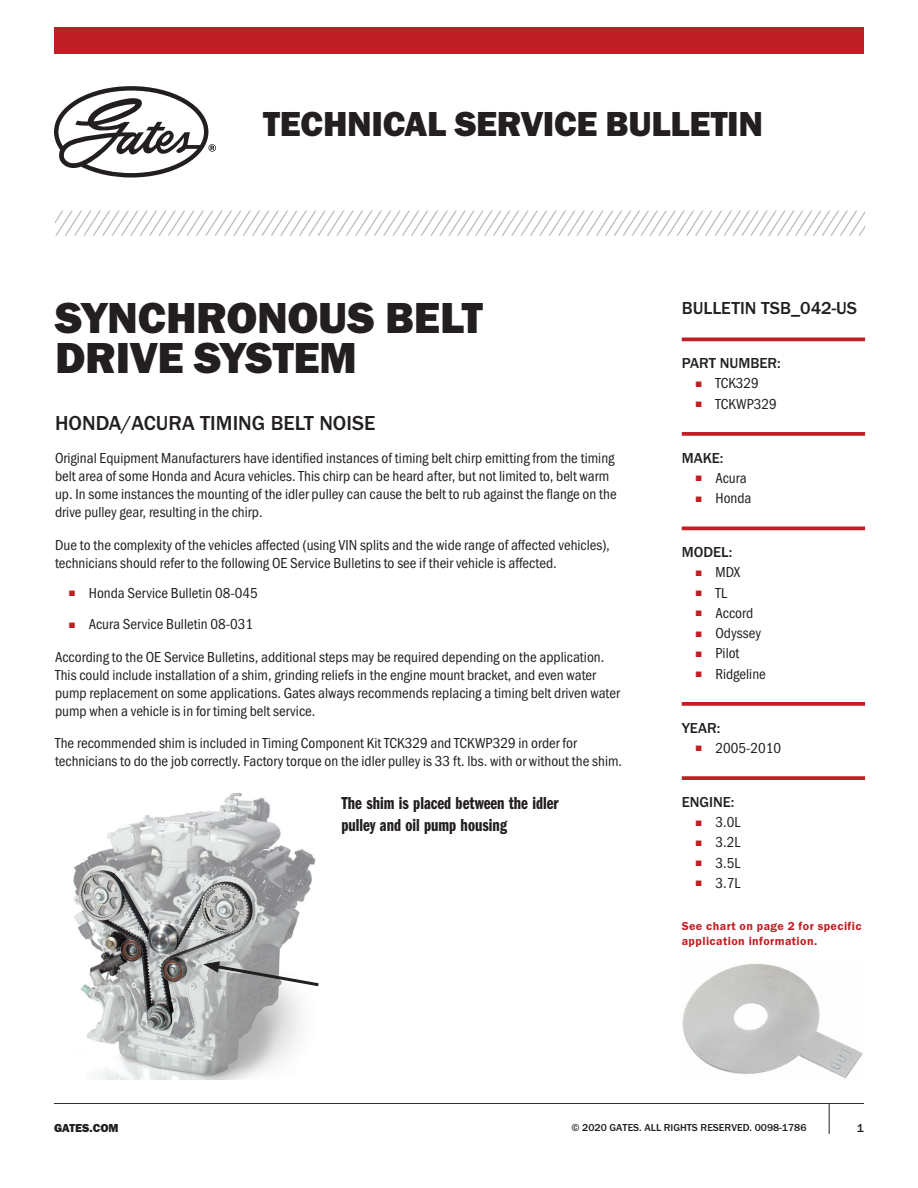
<style>
.page{position:relative;width:918px;height:1188px;background:#fff}
.page>*{position:absolute;margin:0;border:0;box-sizing:border-box;transform-origin:0 0}
._10pt_Tech_Body{font:45px/40.5px "Franklin Gothic URW Hea";letter-spacing:-.01em;color:#231f20}
.t1{font:36px "Franklin Gothic URW Hea";letter-spacing:-.01em;color:#231f20}
._10pt_Tech_Body-2{font:500 21px "Franklin Gothic URW";color:#231f20}
.t2{font:18px/21.6px "Franklin Gothic URW Com Dem";color:#231f20}
._14pt_Tech_Subhead{font:500 18px "Franklin Gothic URW";color:#231f20}
._10pt_Tech_Body-3{font:15px/18px "Franklin Gothic URW Con Boo";color:#231f20}
._10pt_Tech_Sidebar_C{font:500 15px "Franklin Gothic URW";color:#231f20}
._8pt_Tech_Image_Cred{font:12px/15px "Franklin Gothic URW Dem";letter-spacing:.035em;color:#c02025}
.t3{font:12px "Franklin Gothic URW Hea";color:#231f20}
.t4{font:500 12px "Franklin Gothic URW";color:#231f20}
.t5{font:500 10.5px "Franklin Gothic URW";color:#231f20}
.s1{font-family:"Times New Roman";font-size:12px;color:#c02025}
</style>
<div class="page">
<hr style="left:829px;top:1104px;width:1px;height:30px;background:#231f20">
<hr style="left:54px;top:1103px;width:810px;height:1px;background:#231f20">
<img style="left:682px;top:963px;width:181px;height:116px">
<svg style="left:682px;top:337px;width:183px;height:4px"></svg>
<svg style="left:682px;top:432px;width:183px;height:4px"></svg>
<svg style="left:682px;top:526px;width:183px;height:4px"></svg>
<svg style="left:682px;top:702px;width:183px;height:4px"></svg>
<svg style="left:682px;top:776px;width:183px;height:4px"></svg>
<img style="left:73px;top:792px;width:243px;height:288px">
<svg style="left:203px;top:961px;width:116px;height:27px"></svg>
<svg style="left:54px;top:86px;width:162px;height:92px"></svg>
<div style="left:54px;top:27px;width:810px;height:27px;background:#c02025"></div>
<svg style="left:55px;top:211px;width:810px;height:25px"></svg>
<h2 class="t1" style="left:263px;top:101px;width:501px">TECHNICAL SERVICE BULLETIN</h2>
<p class="_10pt_Tech_Body" style="left:55px;top:296px;width:429px">SYNCHRONOUS BELT<br>DRIVE SYSTEM</p>
<p class="_10pt_Tech_Body-2" style="left:55px;top:410px;width:322px">HONDA/ACURA TIMING BELT NOISE</p>
<p class="_10pt_Tech_Body-3" style="left:55px;top:449px;width:563px">Original Equipment Manufacturers have identified instances of timing belt chirp emitting from the timing belt area of some Honda and Acura vehicles. This chirp can be heard after, but not limited to, belt warm up. In some instances the mounting of the idler pulley can cause the belt to rub against the flange on the drive pulley gear, resulting in the chirp.</p>
<p class="_10pt_Tech_Body-3" style="left:55px;top:535px;width:556px">Due to the complexity of the vehicles affected (using VIN splits and the wide range of affected vehicles), technicians should refer to the following OE Service Bulletins to see if their vehicle is affected.</p>
<p class="_10pt_Tech_Body-3" style="left:69px;top:583px;width:191px"><span class="s1">■</span> Honda Service Bulletin 08-045</p>
<p class="_10pt_Tech_Body-3" style="left:69px;top:615px;width:186px"><span class="s1">■</span> Acura Service Bulletin 08-031</p>
<p class="_10pt_Tech_Body-3" style="left:55px;top:648px;width:566px">According to the OE Service Bulletins, additional steps may be required depending on the application.<br>This could include installation of a shim, grinding reliefs in the engine mount bracket, and even water pump replacement on some applications. Gates always recommends replacing a timing belt driven water pump when a vehicle is in for timing belt service.</p>
<p class="_10pt_Tech_Body-3" style="left:55px;top:734px;width:569px">The recommended shim is included in Timing Component Kit TCK329 and TCKWP329 in order for technicians to do the job correctly. Factory torque on the idler pulley is 33 ft. lbs. with or without the shim.</p>
<p class="t2" style="left:341px;top:791px;width:219px">The shim is placed between the idler pulley and oil pump housing</p>
<p class="_14pt_Tech_Subhead" style="left:682px;top:297px;width:177px">BULLETIN TSB_042-US</p>
<p class="_10pt_Tech_Sidebar_C" style="left:682px;top:354px;width:101px">PART NUMBER:</p>
<p class="_10pt_Tech_Body-3" style="left:695px;top:374px;width:65px"><span class="s1">■</span> TCK329</p>
<p class="_10pt_Tech_Body-3" style="left:695px;top:395px;width:83px"><span class="s1">■</span> TCKWP329</p>
<p class="_10pt_Tech_Sidebar_C" style="left:682px;top:448px;width:43px">MAKE:</p>
<p class="_10pt_Tech_Body-3" style="left:695px;top:469px;width:53px"><span class="s1">■</span> Acura</p>
<p class="_10pt_Tech_Body-3" style="left:695px;top:489px;width:58px"><span class="s1">■</span> Honda</p>
<p class="_10pt_Tech_Sidebar_C" style="left:682px;top:543px;width:52px">MODEL:</p>
<p class="_10pt_Tech_Body-3" style="left:695px;top:563px;width:47px"><span class="s1">■</span> MDX</p>
<p class="_10pt_Tech_Body-3" style="left:695px;top:584px;width:33px"><span class="s1">■</span> TL</p>
<p class="_10pt_Tech_Body-3" style="left:695px;top:604px;width:60px"><span class="s1">■</span> Accord</p>
<p class="_10pt_Tech_Body-3" style="left:695px;top:624px;width:67px"><span class="s1">■</span> Odyssey</p>
<p class="_10pt_Tech_Body-3" style="left:695px;top:644px;width:46px"><span class="s1">■</span> Pilot</p>
<p class="_10pt_Tech_Body-3" style="left:695px;top:665px;width:72px"><span class="s1">■</span> Ridgeline</p>
<p class="_10pt_Tech_Sidebar_C" style="left:682px;top:718px;width:40px">YEAR:</p>
<p class="_10pt_Tech_Body-3" style="left:695px;top:739px;width:87px"><span class="s1">■</span> 2005-2010</p>
<p class="_10pt_Tech_Sidebar_C" style="left:682px;top:793px;width:54px">ENGINE:</p>
<p class="_10pt_Tech_Body-3" style="left:695px;top:813px;width:47px"><span class="s1">■</span> 3.0L</p>
<p class="_10pt_Tech_Body-3" style="left:695px;top:833px;width:47px"><span class="s1">■</span> 3.2L</p>
<p class="_10pt_Tech_Body-3" style="left:695px;top:854px;width:47px"><span class="s1">■</span> 3.5L</p>
<p class="_10pt_Tech_Body-3" style="left:695px;top:874px;width:47px"><span class="s1">■</span> 3.7L</p>
<p class="_8pt_Tech_Image_Cred" style="left:682px;top:918px;width:181px">See chart on page 2 for specific application information.</p>
<p class="t3" style="left:54px;top:1120px;width:66px">GATES.COM</p>
<p class="t5" style="left:572px;top:1121px;width:237px">© 2020 GATES. ALL RIGHTS RESERVED. 0098-1786</p>
<p class="t4" style="left:857px;top:1120px;width:9px">1</p>
</div>
